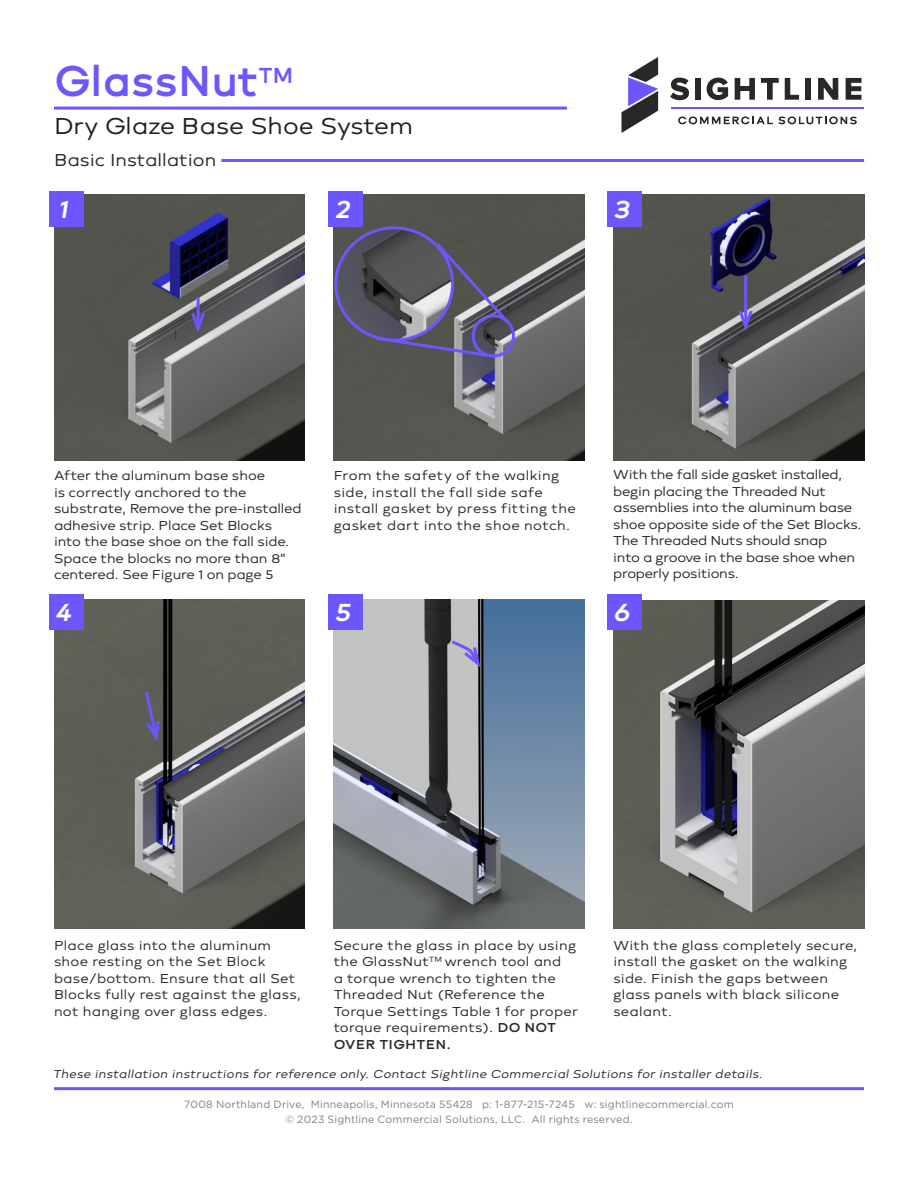
<style>
.page{position:relative;width:918px;height:1188px;background:#fff}
.page>*{position:absolute;margin:0;border:0;box-sizing:border-box;transform-origin:0 0}
.t1{font:700 45px "Brooklyn";letter-spacing:-.01em;color:#6c57ff;scale:.95 1}
.t2{font:italic 700 27px "Brooklyn";color:#fff}
.t3{font:24px "Brooklyn";color:#231f20}
.t4{font:18px "Brooklyn";color:#282828}
.t5{font:13.5px/16.5px "Brooklyn";letter-spacing:.005em;color:#282828}
.t6{font:13.5px/16.5px "Brooklyn";letter-spacing:-.02em;color:#282828}
.t7{font:13.5px/16.5px "Brooklyn";letter-spacing:.025em;color:#282828}
.t8{font:italic 12px "Brooklyn";letter-spacing:.02em;color:#282828}
.t9{font:10.5px/15.1px "Gotham";letter-spacing:.02em;color:#7f7f7f;text-align:center}
.s1{font-weight:700}
</style>
<div class="page">
<hr style="left:54px;top:107px;width:513px;height:3px;background:#6c57ff">
<hr style="left:54px;top:1087px;width:810px;height:3px;background:#6c57ff">
<svg style="left:622px;top:57px;width:36px;height:76px"></svg>
<svg style="left:818px;top:78px;width:20px;height:22px"></svg>
<hr style="left:672px;top:107px;width:192px;height:2px;background:#6c57ff">
<svg style="left:707px;top:77px;width:21px;height:23px"></svg>
<svg style="left:735px;top:78px;width:20px;height:22px"></svg>
<svg style="left:846px;top:78px;width:16px;height:22px"></svg>
<svg style="left:670px;top:77px;width:19px;height:24px"></svg>
<svg style="left:761px;top:78px;width:18px;height:22px"></svg>
<svg style="left:785px;top:78px;width:14px;height:22px"></svg>
<div style="left:695px;top:78px;width:6px;height:22px;background:#282828"></div>
<div style="left:805px;top:78px;width:6px;height:22px;background:#282828"></div>
<svg style="left:678px;top:116px;width:179px;height:9px"></svg>
<img style="left:613px;top:195px;width:251px;height:266px">
<img style="left:334px;top:195px;width:250px;height:266px">
<img style="left:54px;top:195px;width:251px;height:266px">
<hr style="left:221px;top:159px;width:643px;height:3px;background:#6c57ff">
<img style="left:613px;top:600px;width:251px;height:328px">
<img style="left:54px;top:600px;width:251px;height:328px">
<img style="left:334px;top:600px;width:250px;height:328px">
<div style="left:49px;top:191px;width:34px;height:36px;background:#6c57ff"></div>
<div style="left:328px;top:191px;width:34px;height:36px;background:#6c57ff"></div>
<div style="left:607px;top:191px;width:35px;height:36px;background:#6c57ff"></div>
<div style="left:607px;top:594px;width:35px;height:36px;background:#6c57ff"></div>
<div style="left:328px;top:594px;width:34px;height:36px;background:#6c57ff"></div>
<div style="left:49px;top:594px;width:34px;height:36px;background:#6c57ff"></div>
<hr style="left:197px;top:297px;width:3px;height:31px;background:#6c57ff">
<svg style="left:189px;top:309px;width:19px;height:28px"></svg>
<hr style="left:744px;top:276px;width:3px;height:50px;background:#6c57ff">
<svg style="left:736px;top:307px;width:19px;height:28px"></svg>
<svg style="left:143px;top:688px;width:19px;height:58px"></svg>
<img style="left:336px;top:228px;width:116px;height:112px">
<div style="left:472px;top:314px;width:43px;height:43px;border:3px solid #6c57ff;border-radius:50%"></div>
<svg style="left:433px;top:240px;width:77px;height:84px;background:#666472"></svg>
<svg style="left:372px;top:335px;width:119px;height:24px;background:#5b5875"></svg>
<svg style="left:448px;top:638px;width:35px;height:33px"></svg>
<h1 class="t1" style="left:54px;top:59px;width:254px">GlassNut<sup>TM</sup></h1>
<h3 class="t3" style="left:54px;top:114px;width:361px">Dry Glaze Base Shoe System</h3>
<p class="t4" style="left:54px;top:151px;width:164px">Basic Installation</p>
<p class="t2" style="left:61px;top:196px;width:12px">1</p>
<p class="t2" style="left:337px;top:196px;width:18px">2</p>
<p class="t2" style="left:615px;top:196px;width:19px">3</p>
<p class="t5" style="left:54px;top:468px;width:249px">After the aluminum base shoe<br>is correctly anchored to the substrate, Remove the pre-installed adhesive strip. Place Set Blocks into the base shoe on the fall side.<br>Space the blocks no more than 8" centered. See Figure 1 on page 5</p>
<p class="t7" style="left:334px;top:468px;width:244px">From the safety of the walking side, install the fall side safe install gasket by press fitting the gasket dart into the shoe notch.</p>
<p class="t6" style="left:613px;top:467px;width:250px">With the fall side gasket installed, begin placing the Threaded Nut assemblies into the aluminum base shoe opposite side of the Set Blocks.<br>The Threaded Nuts should snap<br>into a groove in the base shoe when properly positions.</p>
<p class="t2" style="left:58px;top:599px;width:18px">4</p>
<p class="t2" style="left:336px;top:599px;width:19px">5</p>
<p class="t2" style="left:615px;top:599px;width:19px">6</p>
<p class="t5" style="left:54px;top:938px;width:248px">Place glass into the aluminum shoe resting on the Set Block base/bottom. Ensure that all Set<br>Blocks fully rest against the glass, not hanging over glass edges.</p>
<p class="t5" style="left:334px;top:938px;width:246px">Secure the glass in place by using the GlassNut<sup>TM</sup> wrench tool and<br>a torque wrench to tighten the<br>Threaded Nut (Reference the<br>Torque Settings Table 1 for proper torque requirements). <span class="s1">DO NOT<br>OVER TIGHTEN.</span></p>
<p class="t5" style="left:613px;top:938px;width:245px">With the glass completely secure, install the gasket on the walking side. Finish the gaps between glass panels with black silicone sealant.</p>
<p class="t8" style="left:54px;top:1069px;width:711px">These installation instructions for reference only. Contact Sightline Commercial Solutions for installer details.</p>
<p class="t9" style="left:184px;top:1096px;width:551px">7008 Northland Drive, Minneapolis, Minnesota 55428 p: 1-877-215-7245 w: sightlinecommercial.com © 2023 Sightline Commercial Solutions, LLC. All rights reserved.</p>
</div>
